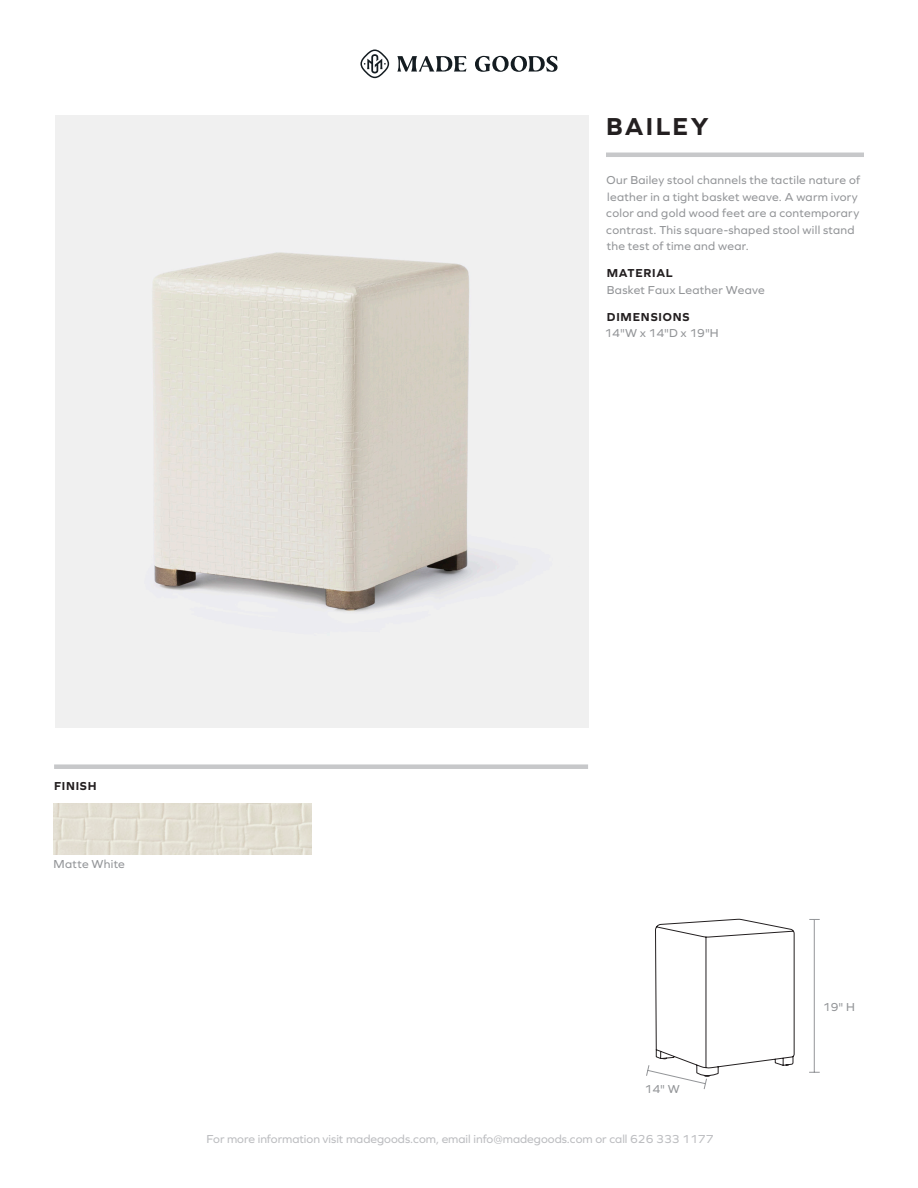
<style>
.page{position:relative;width:918px;height:1188px;background:#fff}
.page>*{position:absolute;margin:0;border:0;box-sizing:border-box;transform-origin:0 0}
.t1{font:700 25.5px "Graphie";letter-spacing:.085em;color:#231f20}
.t2{font:12px/16.5px "Graphie";letter-spacing:.025em;color:#939598}
.t3{font:12px "Graphie";color:#bcbdc0}
.t4{font:700 12px "Graphie";letter-spacing:.065em;color:#231f20}
</style>
<div class="page">
<hr style="left:606px;top:153px;width:258px;height:4px;background:#c7c8ca">
<svg style="left:397px;top:56px;width:161px;height:16px"></svg>
<svg style="left:360px;top:50px;width:29px;height:28px"></svg>
<img style="left:55px;top:116px;width:533px;height:612px">
<div style="left:54px;top:764px;width:534px;height:5px;background:#c7c8ca"></div>
<img style="left:54px;top:804px;width:258px;height:50px">
<hr style="left:814px;top:919px;width:1px;height:153px;background:#939598">
<svg style="left:646px;top:918px;width:149px;height:171px"></svg>
<p class="t1" style="left:606px;top:111px;width:104px">BAILEY</p>
<p class="t2" style="left:606px;top:172px;width:255px">Our Bailey stool channels the tactile nature of leather in a tight basket weave. A warm ivory color and gold wood feet are a contemporary contrast. This square-shaped stool will stand the test of time and wear.</p>
<p class="t4" style="left:607px;top:266px;width:67px">MATERIAL</p>
<p class="t2" style="left:607px;top:281px;width:159px">Basket Faux Leather Weave</p>
<p class="t4" style="left:607px;top:310px;width:84px">DIMENSIONS</p>
<p class="t2" style="left:605px;top:325px;width:116px">14"W x 14"D x 19"H</p>
<p class="t4" style="left:54px;top:779px;width:44px">FINISH</p>
<p class="t2" style="left:54px;top:856px;width:73px">Matte White</p>
<p class="t2" style="left:645px;top:1081px;width:37px">14" W</p>
<p class="t3" style="left:207px;top:1132px;width:508px">For more information visit madegoods.com, email info@madegoods.com or call 626 333 1177</p>
<p class="t2" style="left:823px;top:998px;width:33px">19" H</p>
</div>
